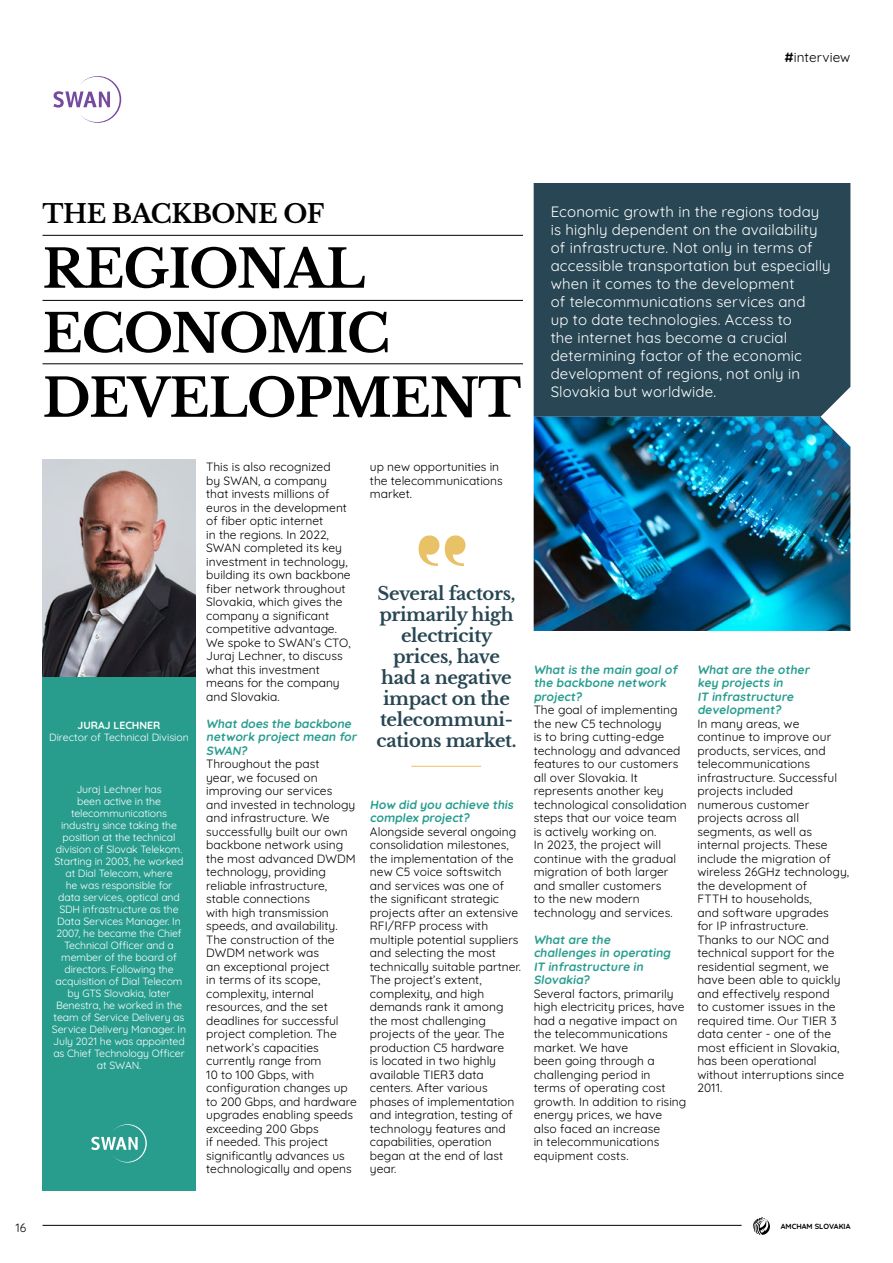
<style>
.page{position:relative;width:893px;height:1263px;background:#fff}
.page>*{position:absolute;margin:0;border:0;box-sizing:border-box;transform-origin:0 0}
.t1{font:700 52.5px/64.5px "Libre Baskerville";letter-spacing:-.02em;color:#000}
.t2{font:700 25.5px "Libre Baskerville";letter-spacing:-.02em;color:#000}
.t3{font:700 18px/21px "Libre Baskerville";letter-spacing:-.02em;color:#284653;text-align:center}
.t4{font:15px/18px "Quicksand";letter-spacing:.01em;color:#fff}
.t5{font:13.5px "Quicksand";color:#000}
.t6{font:12px/13.5px "Quicksand";color:#000}
.t7{font:700 12px/13.5px "Quicksand";color:#289d8e}
.t8{font:10.5px/12px "Quicksand";letter-spacing:-.01em;color:#fff;text-align:center}
.t9{font:700 10.5px "Quicksand";color:#fff}
.t10{font:700 7.5px "Quicksand";color:#000}
.s1{font-weight:700}
</style>
<div class="page">
<hr style="left:43px;top:1225px;width:699px;height:1px;background:#000">
<svg style="left:753px;top:1218px;width:17px;height:17px"></svg>
<div style="left:534px;top:183px;width:316px;height:234px;background:#284653"></div>
<svg style="left:419px;top:535px;width:46px;height:31px"></svg>
<hr style="left:411px;top:766px;width:70px;height:1px;background:#e9c268">
<div style="left:43px;top:459px;width:153px;height:732px;background:#289d8e"></div>
<img style="left:43px;top:459px;width:153px;height:218px">
<hr style="left:43px;top:300px;width:480px;height:1px;background:#000">
<hr style="left:43px;top:363px;width:480px;height:1px;background:#000">
<svg style="left:53px;top:76px;width:68px;height:47px"></svg>
<hr style="left:43px;top:235px;width:480px;height:1px;background:#000">
<svg style="left:91px;top:1124px;width:56px;height:38px"></svg>
<img style="left:534px;top:417px;width:316px;height:214px">
<p class="t5" style="left:785px;top:47px;width:67px"><span class="s1">#</span>interview</p>
<h2 class="t2" style="left:43px;top:198px;width:283px">THE BACKBONE OF</h2>
<h1 class="t1" style="left:43px;top:237px;width:480px">REGIONAL<br>ECONOMIC<br>DEVELOPMENT</h1>
<p class="t4" style="left:551px;top:201px;width:282px">Economic growth in the regions today is highly dependent on the availability of infrastructure. Not only in terms of accessible transportation but especially when it comes to the development<br>of telecommunications services and<br>up to date technologies. Access to<br>the internet has become a crucial determining factor of the economic development of regions, not only in Slovakia but worldwide.</p>
<p class="t9" style="left:78px;top:717px;width:84px">JURAJ LECHNER</p>
<p class="t8" style="left:49px;top:731px;width:141px">Director of Technical Division</p>
<p class="t8" style="left:52px;top:783px;width:136px">Juraj Lechner has<br>been active in the telecommunications industry since taking the position at the technical division of Slovak Telekom.<br>Starting in 2003, he worked at Dial Telecom, where<br>he was responsible for<br>data services, optical and<br>SDH infrastructure as the<br>Data Services Manager. In<br>2007, he became the Chief<br>Technical Officer and a member of the board of directors. Following the acquisition of Dial Telecom by GTS Slovakia, later<br>Benestra, he worked in the team of Service Delivery as<br>Service Delivery Manager. In<br>July 2021 he was appointed as Chief Technology Officer at SWAN.</p>
<p class="t6" style="left:206px;top:459px;width:146px">This is also recognized<br>by SWAN, a company that invests millions of euros in the development of fiber optic internet<br>in the regions. In 2022,<br>SWAN completed its key investment in technology, building its own backbone fiber network throughout<br>Slovakia, which gives the company a significant competitive advantage.<br>We spoke to SWAN’s CTO,<br>Juraj Lechner, to discuss what this investment means for the company and Slovakia.</p>
<p class="t7" style="left:206px;top:716px;width:154px">What does the backbone network project mean for<br>SWAN?</p>
<p class="t6" style="left:206px;top:756px;width:152px">Throughout the past<br>year, we focused on improving our services<br>and invested in technology and infrastructure. We successfully built our own backbone network using the most advanced DWDM technology, providing reliable infrastructure, stable connections<br>with high transmission speeds, and availability.<br>The construction of the<br>DWDM network was<br>an exceptional project<br>in terms of its scope, complexity, internal resources, and the set deadlines for successful project completion. The network’s capacities currently range from<br>10 to 100 Gbps, with configuration changes up to 200 Gbps, and hardware upgrades enabling speeds exceeding 200 Gbps<br>if needed. This project significantly advances us technologically and opens</p>
<p class="t6" style="left:370px;top:459px;width:134px">up new opportunities in the telecommunications market.</p>
<h3 class="t3" style="left:377px;top:583px;width:141px">Several factors, primarily high electricity prices, have had a negative impact on the telecommuni&shy;cations market.</h3>
<p class="t7" style="left:370px;top:797px;width:147px">How did you achieve this complex project?</p>
<p class="t6" style="left:370px;top:824px;width:153px">Alongside several ongoing consolidation milestones, the implementation of the new C5 voice softswitch and services was one of the significant strategic projects after an extensive<br>RFI/RFP process with multiple potential suppliers and selecting the most technically suitable partner.<br>The project’s extent, complexity, and high demands rank it among the most challenging projects of the year. The production C5 hardware<br>is located in two highly available TIER3 data centers. After various phases of implementation and integration, testing of technology features and capabilities, operation began at the end of last year.</p>
<p class="t7" style="left:534px;top:662px;width:147px">What is the main goal of the backbone network proj ect?</p>
<p class="t6" style="left:534px;top:702px;width:154px">The goal of implementing the new C5 technology<br>is to bring cutting-edge technology and advanced features to our customers all over Slovakia. It represents another key technological consolidation steps that our voice team is actively working on.<br>In 2023, the project will continue with the gradual migration of both larger and smaller customers<br>to the new modern technology and services.</p>
<p class="t7" style="left:534px;top:932px;width:141px">What are the challenges in operating<br>IT infrastructure in<br>Slovakia?</p>
<p class="t6" style="left:534px;top:986px;width:154px">Several factors, primarily high electricity prices, have had a negative impact on the telecommunications market. We have<br>been going through a challenging period in<br>terms of operating cost growth. In addition to rising energy prices, we have also faced an increase<br>in telecommunications equipment costs.</p>
<p class="t7" style="left:697px;top:662px;width:116px">What are the other key projects in<br>IT infrastructure development?</p>
<p class="t6" style="left:697px;top:716px;width:153px">In many areas, we continue to improve our products, services, and telecommunications infrastructure. Successful projects included numerous customer projects across all segments, as well as internal projects. These include the migration of wireless 26GHz technology, the development of<br>FTTH to households,<br>and software upgrades<br>for IP infrastructure.<br>Thanks to our NOC and technical support for the residential segment, we have been able to quickly and effectively respond<br>to customer issues in the required time. Our TIER 3 data center - one of the most efficient in Slovakia, has been operational without interruptions since<br>2011.</p>
<p class="t6" style="left:15px;top:1219px;width:12px">16</p>
<p class="t10" style="left:781px;top:1220px;width:71px">AMCHAM SLOVAKIA</p>
</div>
